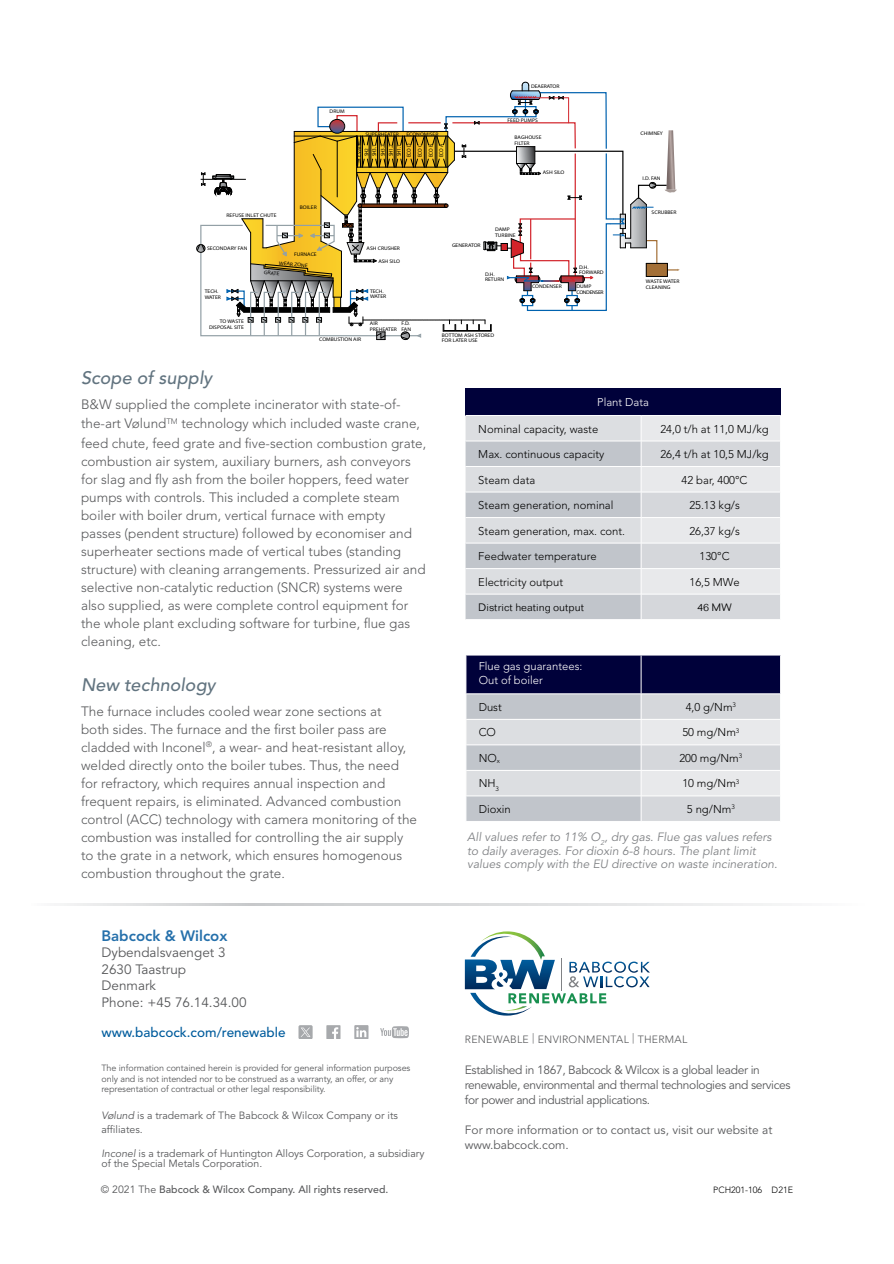
<style>
.page{position:relative;width:894px;height:1264px;background:#fff}
.page>*{position:absolute;margin:0;border:0;box-sizing:border-box;transform-origin:0 0}
.t1{font:italic 500 18px "Avenir LT Std";letter-spacing:.005em;color:#627480}
.t2{font:800 15px "Avenir LT Std";color:#2570ab}
.t3{font:300 13.5px/18px "Avenir LT Std";color:#58595b}
.t4{font:13.5px/16.5px "Avenir LT Std";color:#58595b}
.t5{font:500 13.5px "Avenir LT Std";color:#005c9d}
.t6{font:italic 12px/13.5px "Avenir LT Std";color:#808285}
.t7{font:12px/15px "Avenir LT Std";letter-spacing:-.03em;color:#58595b}
.t8{font:12px/15px "Avenir LT Std";color:#58595b}
.t9{font:300 11.25px "Avenir LT Std";color:#000}
.t10{font:300 11.25px/13.5px "Avenir LT Std";color:#fff}
.t11{font:11.25px "Folio T Ligh";color:#000}
.t12{font:10.5px/13.5px "Avenir LT Std";color:#58595b}
.t13{font:500 10.5px "Avenir LT Std";color:#58595b}
.t14{font:300 10.5px "Avenir LT Std";letter-spacing:.025em;color:#58595b}
.t15{font:9px/10.5px "Avenir LT Std";letter-spacing:-.01em;color:#58595b}
.t16{font:300 9px "Avenir LT Std";color:#000}
.t17{font:5.7px/10.8px "Myriad Pro";color:#000;text-align:justify;scale:.92 1}
.t18{font:5.25px/5.2px "Myriad Pro";color:#000;scale:1.09 1}
.t19{font:5.25px/5.2px "Myriad Pro";letter-spacing:-.06em;color:#000;scale:1.09 1}
.t20{font:5.25px/10.9px "Myriad Pro";color:#000;scale:1.08 1}
.s1{font-style:italic}
.s2{font-weight:400}
.s3{font-size:6.6px}
</style>
<div class="page">
<svg style="left:60px;top:904px;width:722px;height:1px"></svg>
<svg style="left:380px;top:1026px;width:29px;height:12px"></svg>
<svg style="left:326px;top:1025px;width:14px;height:14px"></svg>
<svg style="left:354px;top:1025px;width:14px;height:14px"></svg>
<div style="left:298px;top:1025px;width:14px;height:14px;background:#a7a9ac;border-radius:2px"></div>
<svg style="left:301px;top:1027px;width:9px;height:10px"></svg>
<svg style="left:464px;top:931px;width:185px;height:84px"></svg>
<svg style="left:196px;top:82px;width:483px;height:258px"></svg>
<div style="left:465px;top:388px;width:315px;height:27px;background:#00013a"></div>
<svg style="left:465px;top:415px;width:316px;height:204px;background:#d7d9dd"></svg>
<hr style="left:641px;top:441px;width:139px;height:1px;background:#fff">
<svg style="left:466px;top:655px;width:315px;height:166px;background:#a5a7b7"></svg>
<p class="t18" style="left:226px;top:212px;width:47px">REFUSE INLET CHUTE</p>
<p class="t18" style="left:207px;top:246px;width:38px">SECONDARY FAN</p>
<p class="t18" style="left:300px;top:204px;width:17px">BOILER</p>
<p class="t18" style="left:294px;top:251px;width:22px">FURNACE</p>
<p class="t18" style="left:205px;top:289px;width:16px">TECH.<br>WATER</p>
<p class="t18" style="left:209px;top:319px;width:33px;text-align:right">TO WASTE<br>DISPOSAL SITE</p>
<p class="t20" style="left:266px;top:256px;width:41px;text-indent:14px;rotate:6deg">WEAR ZONE<br>GRATE</p>
<p class="t18" style="left:329px;top:108px;width:15px">DRUM</p>
<p class="t18" style="left:365px;top:131px;width:32px">SUPERHEATER</p>
<p class="t18" style="left:406px;top:131px;width:31px">ECONOMISER</p>
<p class="t17" style="left:355px;top:157px;width:15px;line-height:7.6px;text-align:left;rotate:-90deg">EVAP<br>SH2<br>SH3.1</p>
<p class="t17" style="left:379px;top:156px;width:15px;line-height:7.9px;rotate:-90deg">SH3.2<br>SH1.2<br>SH1.1</p>
<p class="t17" style="left:403px;top:157px;width:16px;rotate:-90deg">ECO D ECO C ECO B ECO A</p>
<p class="t18" style="left:531px;top:84px;width:28px">DEAERATOR</p>
<p class="t18" style="left:507px;top:117px;width:29px">FEED PUMPS</p>
<p class="t18" style="left:514px;top:135px;width:26px">BAGHOUSE<br>FILTER</p>
<p class="t18" style="left:542px;top:170px;width:21px">ASH SILO</p>
<p class="t18" style="left:366px;top:245px;width:32px">ASH CRUSHER</p>
<p class="t18" style="left:378px;top:258px;width:21px">ASH SILO</p>
<p class="t18" style="left:370px;top:288px;width:16px">TECH.<br>WATER</p>
<p class="t18" style="left:370px;top:321px;width:26px">AIR<br>PREHEATER</p>
<p class="t18" style="left:401px;top:321px;width:10px">F.D.<br>FAN</p>
<p class="t18" style="left:452px;top:243px;width:28px">GENERATOR</p>
<p class="t18" style="left:495px;top:226px;width:20px;line-height:6.3px">DAMP<br>TURBINE</p>
<p class="t18" style="left:579px;top:265px;width:10px">D.H.</p>
<p class="t18" style="left:485px;top:271px;width:10px">D.H.</p>
<p class="t18" style="left:579px;top:270px;width:24px">FORWARD</p>
<p class="t18" style="left:485px;top:276px;width:19px">RETURN</p>
<p class="t18" style="left:532px;top:283px;width:29px">CONDENSER</p>
<p class="t19" style="left:576px;top:284px;width:26px">DUMP<br>CONDENSER</p>
<p class="t18" style="left:441px;top:332px;width:49px">BOTTOM ASH STORED</p>
<p class="t18" style="left:319px;top:337px;width:40px">COMBUSTION AIR</p>
<p class="t18" style="left:441px;top:337px;width:34px">FOR LATER USE</p>
<p class="t18" style="left:640px;top:131px;width:22px">CHIMNEY</p>
<p class="t18" style="left:642px;top:175px;width:18px">I.D. FAN</p>
<p class="t18" style="left:651px;top:210px;width:24px">SCRUBBER</p>
<p class="t18" style="left:645px;top:278px;width:32px;line-height:5.8px">WASTE WATER<br>CLEANING</p>
<h1 class="t1" style="left:81px;top:367px;width:132px">Scope of supply</h1>
<p class="t3" style="left:81px;top:394px;width:346px;line-height:19.5px">B&amp;W supplied the complete incinerator with state-of&shy;the-art Vølund<sup>TM</sup> technology which included waste crane, feed chute, feed grate and five-section combustion grate,</p>
<p class="t3" style="left:81px;top:452px;width:346px">combustion air system, auxiliary burners, ash conveyors for slag and fly ash from the boiler hoppers, feed water pumps with controls. This included a complete steam boiler with boiler drum, vertical furnace with empty passes (pendent structure) followed by economiser and superheater sections made of vertical tubes (standing structure) with cleaning arrangements. Pressurized air and selective non-catalytic reduction (SNCR) systems were also supplied, as were complete control equipment for the whole plant excluding software for turbine, flue gas cleaning, etc.</p>
<h1 class="t1" style="left:81px;top:674px;width:136px">New technology</h1>
<p class="t3" style="left:81px;top:702px;width:337px">The furnace includes cooled wear zone sections at<br>both sides. The furnace and the first boiler pass are cladded with Inconel<sup>®</sup>, a wear- and heat-resistant alloy, welded directly onto the boiler tubes. Thus, the need for refractory, which requires annual inspection and frequent repairs, is eliminated. Advanced combustion control (ACC) technology with camera monitoring of the combustion was installed for controlling the air supply to the grate in a network, which ensures homogenous combustion throughout the grate.</p>
<p class="t2" style="left:101px;top:926px;width:127px">Babcock &amp; Wilcox</p>
<p class="t4" style="left:101px;top:944px;width:146px">Dybendalsvaenget 3<br>2630 Taastrup<br>Denmark<br>Phone: +45 76.14.34.00</p>
<p class="t5" style="left:101px;top:1024px;width:185px">www.babcock.com/renewable</p>
<p class="t15" style="left:101px;top:1063px;width:310px">The information contained herein is provided for general information purposes only and is not intended nor to be construed as a warranty, an offer, or any representation of contractual or other legal responsibility.</p>
<p class="t12" style="left:101px;top:1109px;width:298px"><span class="s1">Vølund</span> is a trademark of The Babcock &amp; Wilcox Company or its affiliates.</p>
<p class="t12" style="left:101px;top:1148px;width:324px;line-height:10.5px"><span class="s1">Inconel</span> is a trademark of Huntington Alloys Corporation, a subsidiary of the Special Metals Corporation.</p>
<p class="t13" style="left:101px;top:1183px;width:289px"><span class="s2">© 2021 The</span> Babcock &amp; Wilcox Company. All rights reserved.</p>
<p class="t10" style="left:597px;top:395px;width:53px">Plant Data</p>
<p class="t9" style="left:478px;top:422px;width:121px">Nominal capacity, waste</p>
<p class="t9" style="left:660px;top:422px;width:110px">24,0 t/h at 11,0 MJ/kg</p>
<p class="t9" style="left:478px;top:447px;width:128px">Max. continuous capacity</p>
<p class="t9" style="left:660px;top:447px;width:110px">26,4 t/h at 10,5 MJ/kg</p>
<p class="t9" style="left:478px;top:473px;width:58px">Steam data</p>
<p class="t9" style="left:681px;top:473px;width:67px">42 bar, 400°C</p>
<p class="t9" style="left:478px;top:498px;width:137px">Steam generation, nominal</p>
<p class="t9" style="left:689px;top:498px;width:52px">25.13 kg/s</p>
<p class="t9" style="left:478px;top:524px;width:148px">Steam generation, max. cont.</p>
<p class="t9" style="left:689px;top:524px;width:52px">26,37 kg/s</p>
<p class="t9" style="left:478px;top:549px;width:120px">Feedwater temperature</p>
<p class="t9" style="left:699px;top:549px;width:31px">130°C</p>
<p class="t9" style="left:478px;top:575px;width:86px">Electricity output</p>
<p class="t9" style="left:689px;top:575px;width:52px">16,5 MWe</p>
<p class="t11" style="left:478px;top:601px;width:107px">District heating output</p>
<p class="t11" style="left:696px;top:601px;width:37px">46 MW</p>
<p class="t10" style="left:478px;top:659px;width:105px">Flue gas guarantees:<br>Out of boiler</p>
<p class="t9" style="left:478px;top:700px;width:25px">Dust</p>
<p class="t9" style="left:685px;top:700px;width:52px">4,0 g/Nm<sup>3</sup></p>
<p class="t9" style="left:478px;top:726px;width:19px">CO</p>
<p class="t9" style="left:682px;top:726px;width:58px">50 mg/Nm<sup>3</sup></p>
<p class="t9" style="left:478px;top:751px;width:23px">NO<span class="s3">x</span></p>
<p class="t9" style="left:679px;top:751px;width:64px">200 mg/Nm<sup>3</sup></p>
<p class="t9" style="left:478px;top:777px;width:22px">NH<sub>3</sub></p>
<p class="t9" style="left:682px;top:777px;width:58px">10 mg/Nm<sup>3</sup></p>
<p class="t9" style="left:478px;top:802px;width:34px">Dioxin</p>
<p class="t9" style="left:686px;top:802px;width:49px">5 ng/Nm<sup>3</sup></p>
<p class="t6" style="left:467px;top:831px;width:311px">All values refer to 11% O<sub>2</sub>, dry gas. Flue gas values refers to daily averages. For dioxin 6-8 hours. The plant limit values comply with the EU directive on waste incineration.</p>
<p class="t14" style="left:464px;top:1033px;width:224px">RENEWABLE | ENVIRONMENTAL | THERMAL</p>
<p class="t7" style="left:464px;top:1062px;width:327px">Established in 1867, Babcock &amp; Wilcox is a global leader in renewable, environmental and thermal technologies and services for power and industrial applications.</p>
<p class="t8" style="left:464px;top:1122px;width:309px">For more information or to contact us, visit our website at www.babcock.com.</p>
<p class="t16" style="left:713px;top:1184px;width:81px">PCH201-106 D21E</p>
</div>
